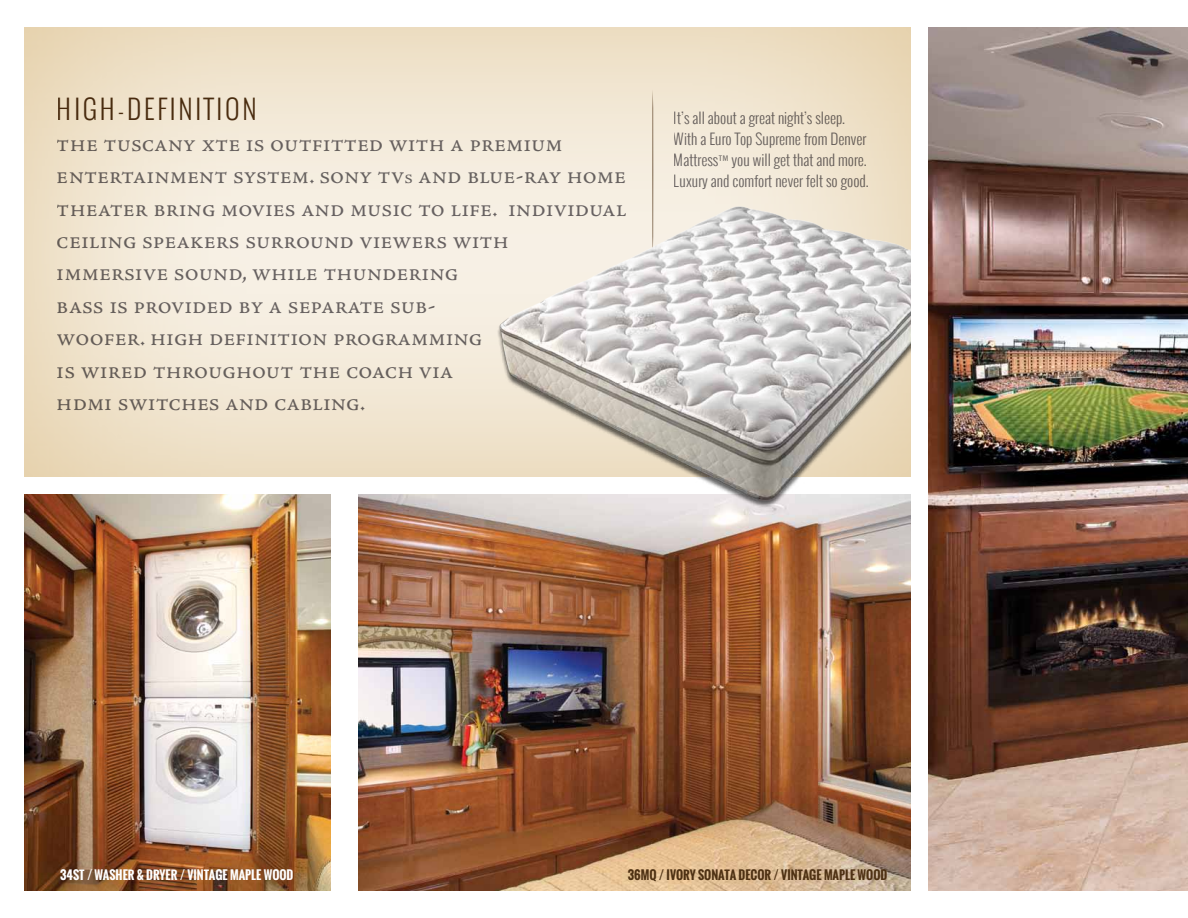
<style>
.page{position:relative;width:1188px;height:918px;background:#fff}
.page>*{position:absolute;margin:0;border:0;box-sizing:border-box;transform-origin:0 0}
.t1{font:27px/32.4px "Adobe Jenson Regular SC";color:#6b686d}
.t2{font:300 27px "Oswald";letter-spacing:.1em;color:#4e3113}
.t3{font:300 15px/21px "Oswald";color:#6b686d}
.t4{font:700 12px "Oswald";color:#4e3113}
.t5{font:700 12px "Oswald";color:#fff}
.s1{font-size:21px}
</style>
<div class="page">
<div style="left:22px;top:25px;width:890px;height:452px;background:#fff;opacity:.75"></div>
<svg style="left:652px;top:90px;width:1px;height:102px"></svg>
<img style="left:928px;top:27px;width:260px;height:864px">
<img style="left:359px;top:494px;width:551px;height:397px">
<img style="left:24px;top:494px;width:307px;height:397px">
<img style="left:473px;top:192px;width:437px;height:328px">
<p class="t2" style="left:57px;top:89px;width:201px">HIGH-DEFINITION</p>
<p class="t1" style="left:57px;top:127px;width:571px">the tuscany xte is outfitted with a premium entertainment system. sony tv<span class="s1">s</span> and blue-ray home theater bring movies and music to life. individual ceiling speakers surround viewers with immersive sound, while thundering<br>bass is provided by a separate sub-<br>woofer. high definition programming<br>is wired throughout the coach via<br>hdmi switches and cabling.</p>
<p class="t3" style="left:674px;top:107px;width:196px">It’s all about a great night’s sleep.<br>With a Euro Top Supreme from Denver Mattress™ you will get that and more.<br>Luxury and comfort never felt so good.</p>
<p class="t5" style="left:60px;top:866px;width:220px">34ST / WASHER &amp; DRYER / VINTAGE MAPLE WOOD</p>
<p class="t4" style="left:628px;top:866px;width:50px">36MQ / IVORY</p>
<p class="t4" style="left:698px;top:866px;width:14px">SONATA</p>
<p class="t4" style="left:739px;top:866px;width:15px">DECOR</p>
<p class="t4" style="left:774px;top:866px;width:101px">/ VINTAGE MAPLE WOOD</p>
</div>
